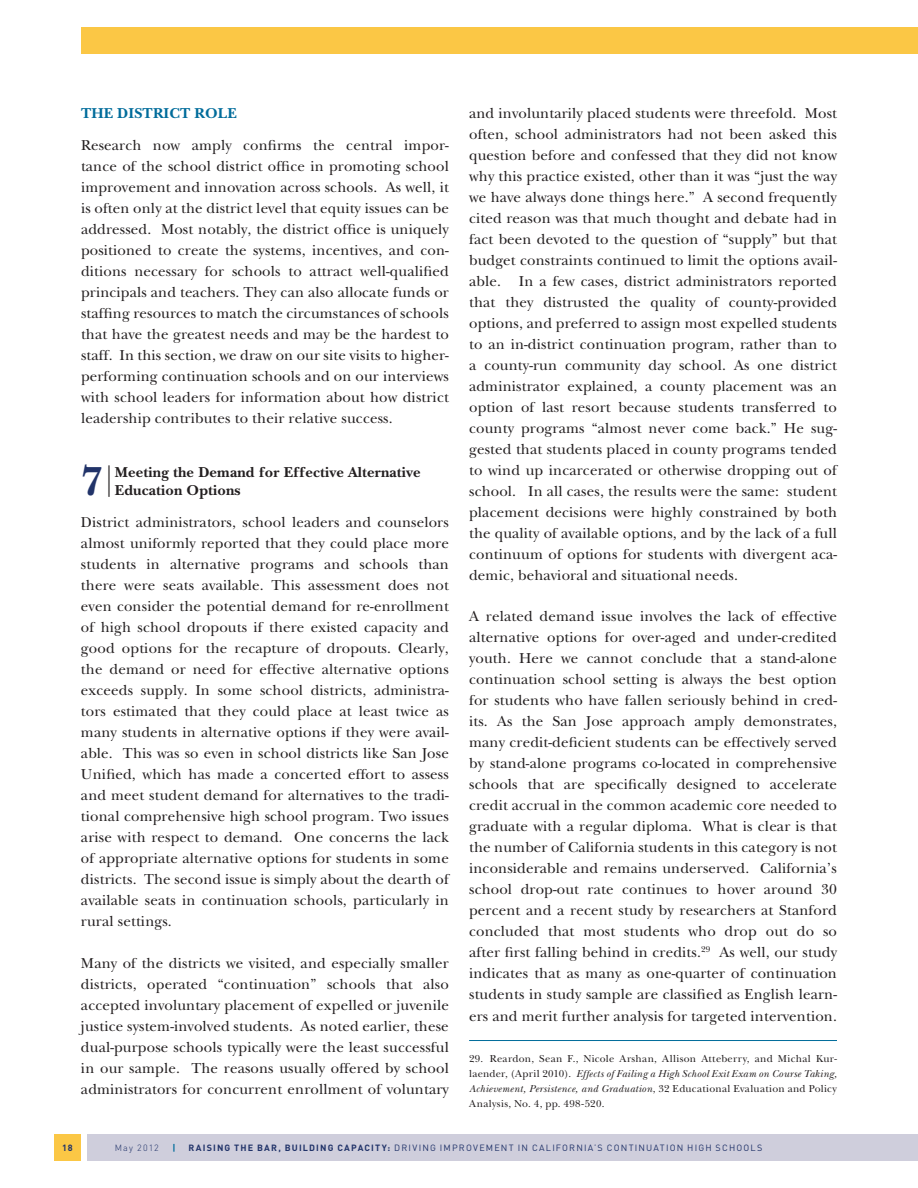
<style>
.page{position:relative;width:918px;height:1188px;background:#fff}
.page>*{position:absolute;margin:0;border:0;box-sizing:border-box;transform-origin:0 0}
.t1{font:15px/21px "New Baskerville Std";letter-spacing:.01em;color:#231f20;text-align:justify}
.t2{font:700 15px/18px "New Baskerville Std";letter-spacing:.01em;color:#231f20}
.t3{font:700 15px "New Baskerville Std";letter-spacing:.01em;color:#006c9b}
.t4{font:10.5px/15px "New Baskerville Std";letter-spacing:.035em;color:#231f20;text-align:justify}
.t5{font:9px "DIN";letter-spacing:.135em;color:#213369}
.t6{font:300 9px "DIN";letter-spacing:.125em;color:#213369}
.t7{font:700 9px "DIN";color:#213369}
.t8{font:700 9px "DIN";color:#006c9b}
.s1{font-size:42.3px;color:#213369}
.s2{font-size:31.5px}
.s3{font-style:italic}
.s4{font-weight:700}
</style>
<div class="page">
<div style="left:54px;top:1134px;width:27px;height:27px;background:#fbc745"></div>
<div style="left:88px;top:1134px;width:830px;height:27px;background:#cfcedc"></div>
<div style="left:81px;top:27px;width:837px;height:27px;background:#fbc745"></div>
<hr style="left:469px;top:1040px;width:368px;height:1px;background:#006c9b">
<p class="t3" style="left:81px;top:105px;width:65px">The Distr</p>
<p class="t3" style="left:164px;top:105px;width:75px">ict Role</p>
<p class="t1" style="left:81px;top:135px;width:369px">Research now amply confirms the central impor&shy;tance of the school district office in promoting school improvement and innovation across schools. As well, it is often only at the district level that equity issues can be addressed. Most notably, the district office is uniquely positioned to create the systems, incentives, and con&shy;ditions necessary for schools to attract well-qualified principals and teachers. They can also allocate funds or staffing resources to match the circumstances of schools that have the greatest needs and may be the hardest to staff. In this section, we draw on our site visits to higher&shy;performing continuation schools and on our interviews with school leaders for information about how district leadership contributes to their relative success.</p>
<p class="t2" style="left:115px;top:464px;width:307px;text-indent:-34px"><span class="s1">7</span> <span class="s2">|</span> Meeting the Demand for Effective Alternative<br>Education Options</p>
<p class="t1" style="left:81px;top:512px;width:369px">District administrators, school leaders and counselors almost uniformly reported that they could place more students in alternative programs and schools than there were seats available. This assessment does not even consider the potential demand for re-enrollment of high school dropouts if there existed capacity and good options for the recapture of dropouts. Clearly, the demand or need for effective alternative options exceeds supply. In some school districts, administra&shy;tors estimated that they could place at least twice as many students in alternative options if they were avail&shy;able. This was so even in school districts like San Jose Unified, which has made a concerted effort to assess and meet student demand for alternatives to the tradi&shy;tional comprehensive high school program. Two issues arise with respect to demand. One concerns the lack of appropriate alternative options for students in some districts. The second issue is simply about the dearth of available seats in continuation schools, particularly in rural settings.</p>
<p class="t1" style="left:81px;top:952px;width:369px">Many of the districts we visited, and especially smaller districts, operated “continuation” schools that also accepted involuntary placement of expelled or juvenile justice system-involved students. As noted earlier, these dual-purpose schools typically were the least successful in our sample. The reasons usually offered by school administrators for concurrent enrollment of voluntary</p>
<p class="t1" style="left:469px;top:103px;width:369px">and involuntarily placed students were threefold. Most often, school administrators had not been asked this question before and confessed that they did not know why this practice existed, other than it was “just the way we have always done things here.” A second frequently cited reason was that much thought and debate had in fact been devoted to the question of “supply” but that budget constraints continued to limit the options avail&shy;able. In a few cases, district administrators reported that they distrusted the quality of county-provided options, and preferred to assign most expelled students to an in-district continuation program, rather than to a county-run community day school. As one district administrator explained, a county placement was an option of last resort because students transferred to county programs “almost never come back.” He sug&shy;gested that students placed in county programs tended to wind up incarcerated or otherwise dropping out of school. In all cases, the results were the same: student placement decisions were highly constrained by both the quality of available options, and by the lack of a full continuum of options for students with divergent aca&shy;demic, behavioral and situational needs.</p>
<p class="t1" style="left:469px;top:606px;width:369px">A related demand issue involves the lack of effective alternative options for over-aged and under-credited youth. Here we cannot conclude that a stand-alone continuation school setting is always the best option for students who have fallen seriously behind in cred&shy;its. As the San Jose approach amply demonstrates, many credit-deficient students can be effectively served by stand-alone programs co-located in comprehensive schools that are specifically designed to accelerate credit accrual in the common academic core needed to graduate with a regular diploma. What is clear is that the number of California students in this category is not inconsiderable and remains underserved. California’s school drop-out rate continues to hover around 30 percent and a recent study by researchers at Stanford concluded that most students who drop out do so after first falling behind in credits.<sup>29</sup> As well, our study indicates that as many as one-quarter of continuation students in study sample are classified as English learn&shy;ers and merit further analysis for targeted intervention.</p>
<p class="t4" style="left:469px;top:1051px;width:369px">29. Reardon, Sean F., Nicole Arshan, Allison Atteberry, and Michal Kur&shy;laender, (April 2010). <span class="s3">Effects of Failing a High School Exit Exam on Course Taking, Achievement, Persistence, and Graduation</span>, 32 Educational Evaluation and Policy Analysis, No. 4, pp. 498-520.</p>
<p class="t7" style="left:62px;top:1142px;width:12px">18</p>
<p class="t6" style="left:115px;top:1142px;width:45px">May 2012</p>
<p class="t8" style="left:172px;top:1142px;width:5px">|</p>
<p class="t5" style="left:188px;top:1142px;width:576px"><span class="s4">RAISING THE BAR, BUILDING CAPACITY:</span> DRIVING I MPROVEMENT IN CALIFORNIA’S CONTINUATION HIGH SCHOOLS</p>
</div>
